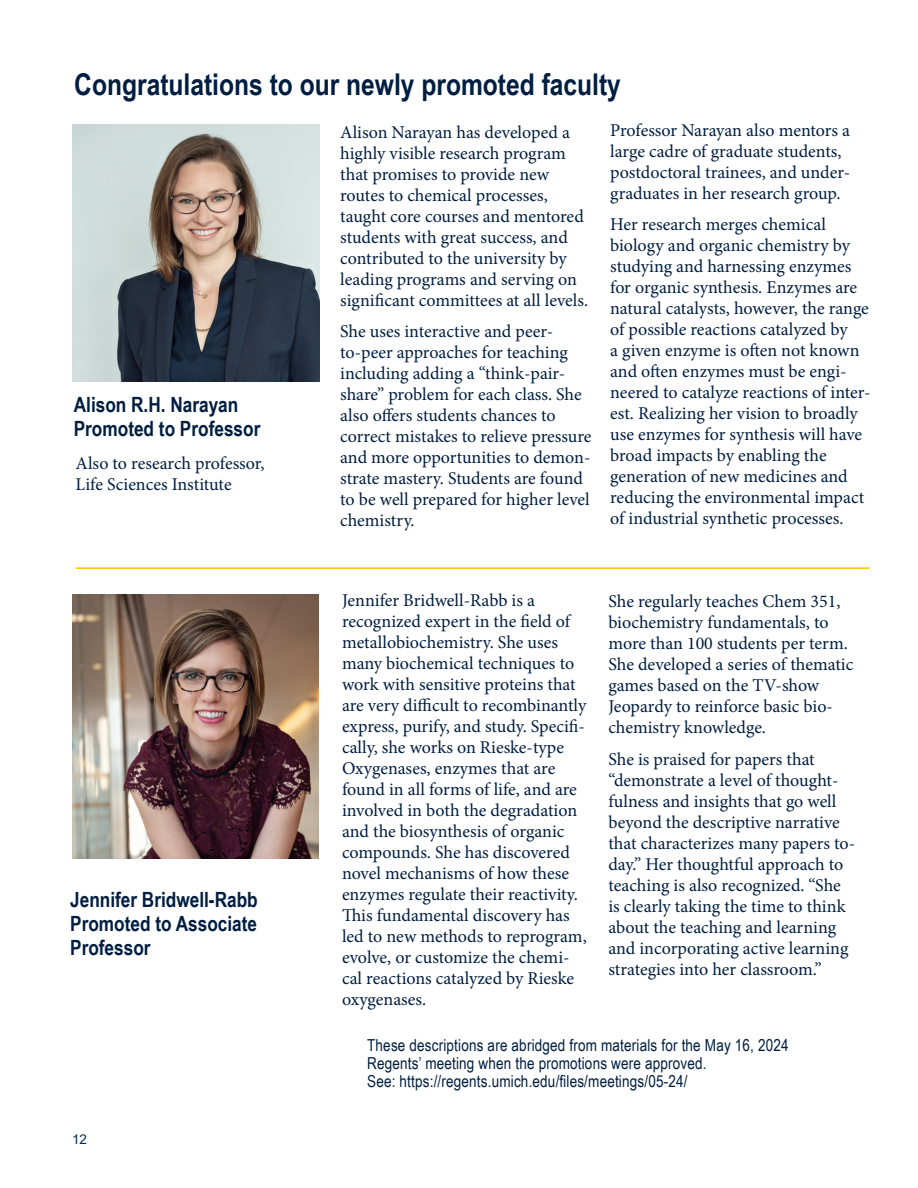
<style>
.page{position:relative;width:918px;height:1188px;background:#fff}
.page>*{position:absolute;margin:0;border:0;box-sizing:border-box;transform-origin:0 0}
.head4{font:700 30px "Arial Narrow";color:#001e41}
.head14{font:700 21px/24px "Arial Narrow";color:#001e41;text-align:justify}
.body_paragraphs_no_indent{font:18px/21px "Minion Pro";color:#001e41}
.hyperlink{font:16.5px/18px "Arial Narrow";letter-spacing:.01em;color:#001e41}
.t1{font:13.5px "Arial";color:#002d5e}
</style>
<div class="page">
<img style="left:72px;top:125px;width:248px;height:256px">
<img style="left:73px;top:595px;width:246px;height:263px">
<hr style="left:76px;top:567px;width:793px;height:2px;background:#fec200">
<p class="head4" style="left:74px;top:62px;width:548px">Congratulations to our newly promoted faculty</p>
<p class="head14" style="left:74px;top:392px;width:188px">Alison R.H. Narayan<br>Promoted to Professor</p>
<p class="body_paragraphs_no_indent" style="left:76px;top:453px;width:190px">Also to research professor,<br>Life Sciences Institute</p>
<p class="head14" style="left:70px;top:887px;width:189px">Jennifer Bridwell-Rabb Promoted to Associate Professor</p>
<p class="t1" style="left:72px;top:1130px;width:17px">12</p>
<p class="body_paragraphs_no_indent" style="left:340px;top:121px;width:249px">Alison Narayan has developed a highly visible research program that promises to provide new routes to chemical processes, taught core courses and mentored students with great success, and contributed to the university by leading programs and serving on significant committees at all levels.</p>
<p class="body_paragraphs_no_indent" style="left:340px;top:321px;width:253px">She uses interactive and peer&shy;to-peer approaches for teaching including adding a “think-pair&shy;share” problem for each class. She also offers students chances to correct mistakes to relieve pressure and more opportunities to demon&shy;strate mastery. Students are found to be well prepared for higher level chemistry.</p>
<p class="body_paragraphs_no_indent" style="left:610px;top:120px;width:241px">Professor Narayan also mentors a large cadre of graduate students, postdoctoral trainees, and under&shy;graduates in her research group.</p>
<p class="body_paragraphs_no_indent" style="left:610px;top:214px;width:262px">Her research merges chemical biology and organic chemistry by studying and harnessing enzymes for organic synthesis. Enzymes are natural catalysts, however, the range of possible reactions catalyzed by<br>a given enzyme is often not known and often enzymes must be engi&shy;neered to catalyze reactions of inter&shy;est. Realizing her vision to broadly use enzymes for synthesis will have broad impacts by enabling the generation of new medicines and reducing the environmental impact of industrial synthetic processes.</p>
<p class="body_paragraphs_no_indent" style="left:342px;top:589px;width:246px">Jennifer Bridwell-Rabb is a recognized expert in the field of metallobiochemistry. She uses many biochemical techniques to work with sensitive proteins that are very difficult to recombinantly express, purify, and study. Specifi&shy;cally, she works on Rieske-type<br>Oxygenases, enzymes that are found in all forms of life, and are involved in both the degradation and the biosynthesis of organic compounds. She has discovered novel mechanisms of how these enzymes regulate their reactivity.<br>This fundamental discovery has led to new methods to reprogram, evolve, or customize the chemi&shy;cal reactions catalyzed by Rieske oxygenases.</p>
<p class="body_paragraphs_no_indent" style="left:608px;top:591px;width:246px">She regularly teaches Chem 351, biochemistry fundamentals, to more than 100 students per term.<br>She developed a series of thematic games based on the TV-show<br>Jeopardy to reinforce basic bio&shy;chemistry knowledge.</p>
<p class="body_paragraphs_no_indent" style="left:608px;top:749px;width:248px">She is praised for papers that “demonstrate a level of thought&shy;fulness and insights that go well beyond the descriptive narrative that characterizes many papers to&shy;day.” Her thoughtful approach to teaching is also recognized. “She is clearly taking the time to think about the teaching and learning and incorporating active learning strategies into her classroom.”</p>
<p class="hyperlink" style="left:367px;top:1035px;width:423px">These descriptions are abridged from materials for the May 16, 2024<br>Regents’ meeting when the promotions were approved.<br>See: https://regents.umich.edu/files/meetings/05-24/</p>
</div>
